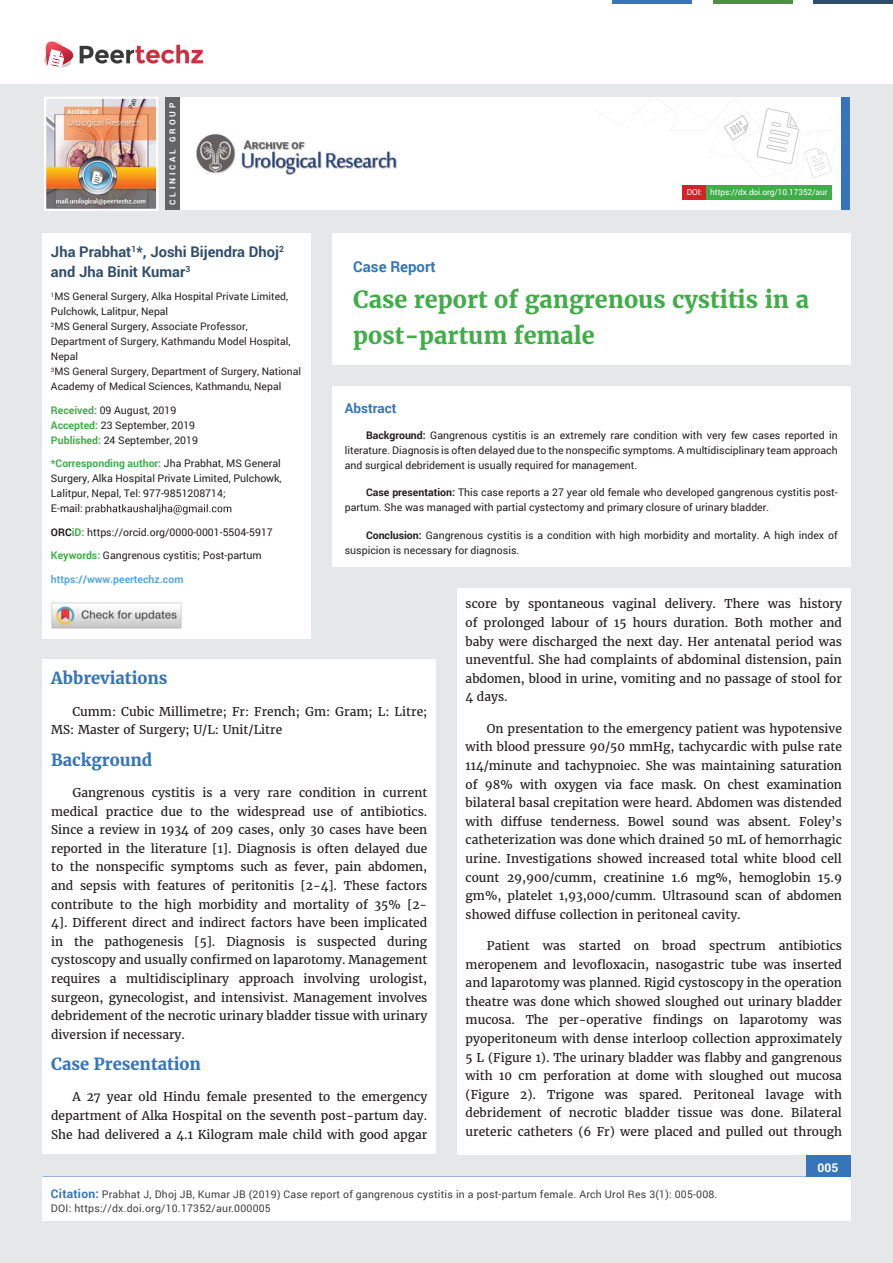
<style>
.page{position:relative;width:893px;height:1263px;background:#e6e7e8}
.page>*{position:absolute;margin:0;border:0;box-sizing:border-box;transform-origin:0 0}
.t1{font:700 23.4px/36px "Merriweather";color:#41ad49}
.t2{font:700 16.5px "Merriweather";color:#3675b9}
.t3{font:700 15px "Roboto";color:#3675b9}
.t4{font:700 14.7px/19.5px "Roboto";color:#304e6b}
.t5{font:700 13.5px "Roboto";color:#3675b9}
.t6{font:12px/18.6px "Merriweather";color:#231f20;text-align:justify}
.t7{font:700 12px "Roboto";color:#fff}
.t8{font:10.5px/15px "Roboto";color:#231f20}
.t9{font:10.5px/13.5px "Roboto";letter-spacing:.02em;color:#404041}
.t10{font:700 10.5px "Roboto";color:#56a8dd}
.t11{font:10.35px/15px "Roboto";color:#231f20}
.t12{font:8.25px "Roboto";letter-spacing:-.005em;color:#fff}
.t13{font:700 8.25px "Roboto";letter-spacing:.34em;color:#fff}
.s1{font-weight:700;color:#41ad49}
.s2{font-weight:700}
.s3{font-weight:700;font-size:12px;color:#3675b9}
</style>
<div class="page">
<div style="left:165px;top:98px;width:684px;height:112px;background:#fff"></div>
<svg style="left:596px;top:99px;width:245px;height:79px"></svg>
<div style="left:841px;top:98px;width:8px;height:112px;background:#3675b9"></div>
<img style="left:47px;top:100px;width:108px;height:108px">
<div style="left:44px;top:97px;width:114px;height:114px;border:2px solid #fff"></div>
<div style="left:0;top:0;width:893px;height:83px;background:#fff"></div>
<svg style="left:44px;top:41px;width:159px;height:27px"></svg>
<hr style="left:713px;top:0;width:79px;height:3px;background:#4c9041">
<hr style="left:612px;top:0;width:80px;height:3px;background:#3675b9">
<hr style="left:813px;top:0;width:80px;height:3px;background:#304e6b">
<div style="left:806px;top:1156px;width:44px;height:51px;background:#3675b9"></div>
<div style="left:42px;top:1177px;width:809px;height:43px;background:#fff"></div>
<div style="left:706px;top:185px;width:126px;height:15px;background:#41ad49"></div>
<div style="left:682px;top:185px;width:24px;height:15px;background:#d2232a"></div>
<img style="left:196px;top:134px;width:201px;height:42px">
<div style="left:165px;top:98px;width:15px;height:112px;background:#636466"></div>
<div style="left:332px;top:386px;width:518px;height:181px;background:#fff"></div>
<div style="left:332px;top:233px;width:518px;height:132px;background:#fff"></div>
<div style="left:42px;top:233px;width:269px;height:405px;background:#fff"></div>
<svg style="left:85px;top:504px;width:146px;height:11px"></svg>
<img style="left:51px;top:601px;width:131px;height:28px">
<div style="left:43px;top:660px;width:393px;height:494px;background:#fff"></div>
<div style="left:457px;top:588px;width:393px;height:566px;background:#fff"></div>
<p class="t13" style="left:167px;top:205px;width:103px;rotate:-90deg">CLINICAL GROUP</p>
<p class="t4" style="left:51px;top:242px;width:234px">Jha Prabhat<sup>1</sup>*, Joshi Bijendra Dhoj<sup>2 </sup>and Jha Binit Kumar<sup>3</sup></p>
<p class="t11" style="left:51px;top:289px;width:251px"><sup>1</sup>MS General Surgery, Alka Hospital Private Limited, Pulchowk, Lalitpur, Nepal<br><sup>2</sup>MS General Surgery, Associate Professor, Department of Surgery, Kathmandu Model Hospital, Nepal<br><sup>3</sup>MS General Surgery, Department of Surgery, National Academy of Medical Sciences, Kathmandu, Nepal</p>
<p class="t8" style="left:51px;top:402px;width:149px"><span class="s1">Received:</span> 09 August, 2019<br><span class="s1">Accepted:</span> 23 September, 2019<br><span class="s1">Published:</span> 24 September, 2019</p>
<p class="t8" style="left:51px;top:456px;width:232px"><span class="s1">*Corresponding author:</span> Jha Prabhat, MS General Surgery, Alka Hospital Private Limited, Pulchowk, Lalitpur, Nepal, Tel: 977-9851208714;<br>E-mail:</p>
<p class="t8" style="left:51px;top:524px;width:223px"><span class="s2">ORC</span><span class="s1">iD:</span> https://orcid.org/0000-0001-5504-5917</p>
<p class="t8" style="left:51px;top:548px;width:212px"><span class="s1">Keywords:</span> Gangrenous cystitis; Post-partum</p>
<p class="t10" style="left:51px;top:572px;width:134px">https://www.peertechz.com</p>
<p class="t12" style="left:687px;top:186px;width:142px">DOI: https://dx.doi.org/10.17352/aur</p>
<p class="t3" style="left:353px;top:256px;width:84px">Case Report</p>
<h1 class="t1" style="left:353px;top:281px;width:457px">Case report of gangrenous cystitis in a post-partum female</h1>
<p class="t5" style="left:345px;top:399px;width:53px">Abstract</p>
<p class="t8" style="left:345px;top:427px;width:494px;text-align:justify;text-indent:21px"><span class="s2">Background:</span> Gangrenous cystitis is an extremely rare condition with very few cases reported in literature. Diagnosis is often delayed due to the nonspecific symptoms. A multidisciplinary team approach and surgical debridement is usually required for management.</p>
<p class="t8" style="left:345px;top:485px;width:494px;text-indent:21px"><span class="s2">Case presentation:</span> This case reports a 27 year old female who developed gangrenous cystitis post&shy;partum. She was managed with partial cystectomy and primary closure of urinary bladder.</p>
<p class="t8" style="left:345px;top:527px;width:494px;text-indent:21px"><span class="s2">Conclusion:</span> Gangrenous cystitis is a condition with high morbidity and mortality. A high index of suspicion is necessary for diagnosis.</p>
<h2 class="t2" style="left:51px;top:668px;width:118px">Abbreviations</h2>
<p class="t6" style="left:51px;top:702px;width:378px;text-indent:21px">Cumm: Cubic Millimetre; Fr: French; Gm: Gram; L: Litre;<br>MS: Master of Surgery; U/L: Unit/Litre</p>
<h2 class="t2" style="left:51px;top:749px;width:103px">Background</h2>
<p class="t6" style="left:51px;top:783px;width:378px;text-indent:21px">Gangrenous cystitis is a very rare condition in current medical practice due to the widespread use of antibiotics.<br>Since a review in 1934 of 209 cases, only 30 cases have been reported in the literature [1]. Diagnosis is often delayed due to the nonspecific symptoms such as fever, pain abdomen, and sepsis with features of peritonitis [2-4]. These factors contribute to the high morbidity and mortality of 35% [2- 4]. Different direct and indirect factors have been implicated in the pathogenesis [5]. Diagnosis is suspected during cystoscopy and usually confirmed on laparotomy. Management requires a multidisciplinary approach involving urologist, surgeon, gynecologist, and intensivist. Management involves debridement of the necrotic urinary bladder tissue with urinary diversion if necessary.</p>
<h2 class="t2" style="left:51px;top:1054px;width:151px">Case Presentation</h2>
<p class="t6" style="left:51px;top:1088px;width:378px;text-indent:21px">A 27 year old Hindu female presented to the emergency department of Alka Hospital on the seventh post-partum day.<br>She had delivered a 4.1 Kilogram male child with good apgar</p>
<p class="t6" style="left:466px;top:595px;width:378px">score by spontaneous vaginal delivery. There was history of prolonged labour of 15 hours duration. Both mother and baby were discharged the next day. Her antenatal period was uneventful. She had complaints of abdominal distension, pain abdomen, blood in urine, vomiting and no passage of stool for 4 days.</p>
<p class="t6" style="left:466px;top:719px;width:378px;text-indent:21px">On presentation to the emergency patient was hypotensive with blood pressure 90/50 mmHg, tachycardic with pulse rate 114/minute and tachypnoiec. She was maintaining saturation of 98% with oxygen via face mask. On chest examination bilateral basal crepitation were heard. Abdomen was distended with diffuse tenderness. Bowel sound was absent. Foley’s catheterization was done which drained 50 mL of hemorrhagic urine. Investigations showed increased total white blood cell count 29,900/cumm, creatinine 1.6 mg%, hemoglobin 15.9 gm%, platelet 1,93,000/cumm. Ultrasound scan of abdomen showed diffuse collection in peritoneal cavity.</p>
<p class="t6" style="left:466px;top:937px;width:378px;text-indent:21px">Patient was started on broad spectrum antibiotics meropenem and levofloxacin, nasogastric tube was inserted and laparotomy was planned. Rigid cystoscopy in the operation theatre was done which showed sloughed out urinary bladder mucosa. The per-operative findings on laparotomy was pyoperitoneum with dense interloop collection approximately 5 L (Figure 1). The urinary bladder was flabby and gangrenous with 10 cm perforation at dome with sloughed out mucosa (Figure 2). Trigone was spared. Peritoneal lavage with debridement of necrotic bladder tissue was done. Bilateral ureteric catheters (6 Fr) were placed and pulled out through</p>
<p class="t7" style="left:817px;top:1159px;width:22px">005</p>
<p class="t9" style="left:51px;top:1188px;width:668px"><span class="s3">Citation:</span> Prabhat J, Dhoj JB, Kumar JB (2019) Case report of gangrenous cystitis in a post-partum female. Arch Urol Res 3(1): 005-008.<br>DOI: https://dx.doi.org/10.17352/aur.000005</p>
</div>
